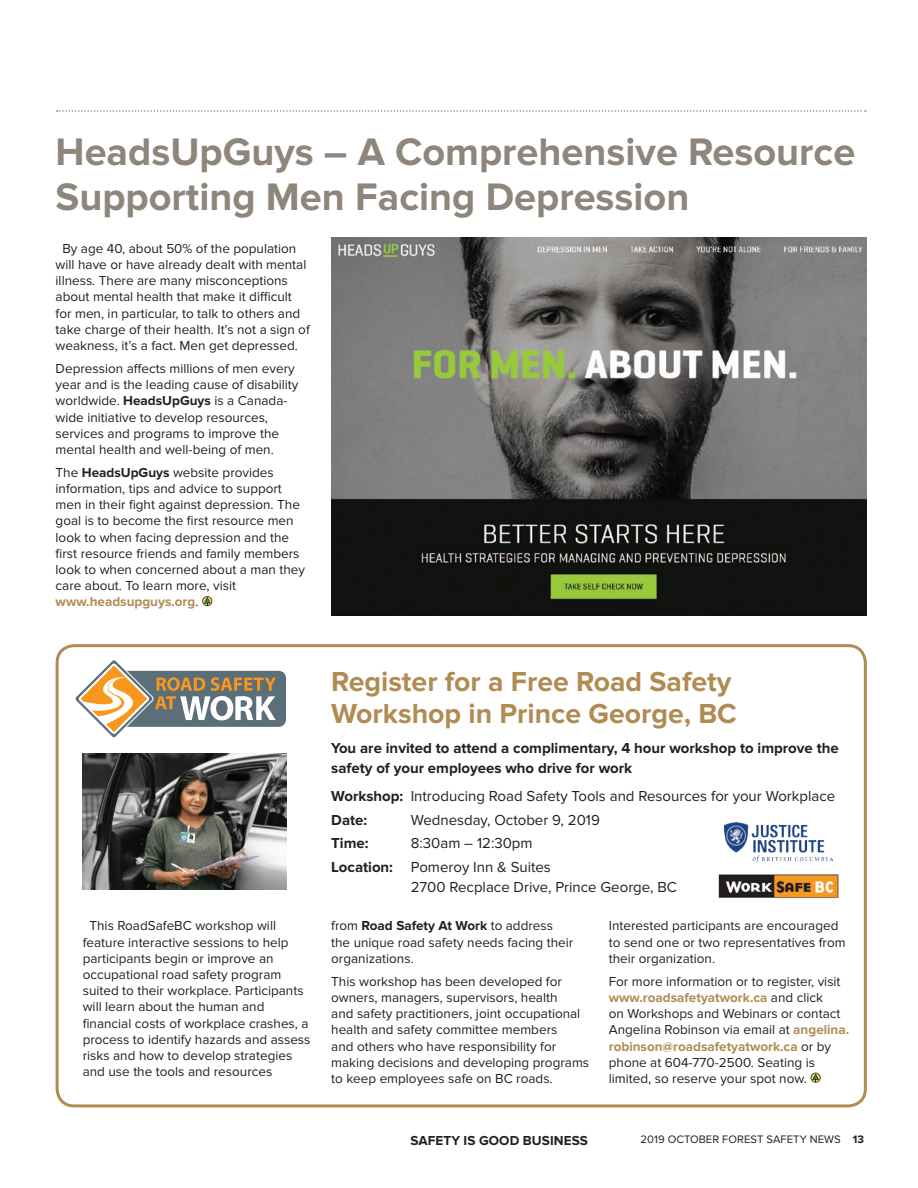
<style>
.page{position:relative;width:918px;height:1188px;background:#fff}
.page>*{position:absolute;margin:0;border:0;box-sizing:border-box;transform-origin:0 0}
.t1{font:700 39.75px/45px "Proxima Nova";color:#8e857b}
.t2{font:700 28.5px/31.5px "Proxima Nova";color:#b08c53}
.t3{font:15px/19.5px "Proxima Nova";color:#231f20}
.t4{font:700 15px/19.5px "Proxima Nova";color:#231f20}
.t5{font:13.5px/16.2px "Proxima Nova";color:#231f20}
.t6{font:700 13.5px "Proxima Nova";letter-spacing:.005em;color:#231f20}
.t7{font:11.25px "Proxima Nova";letter-spacing:.005em;color:#231f20}
.s1{font-weight:700}
.s2{font-weight:700;color:#b08c53}
</style>
<div class="page">
<svg style="left:57px;top:110px;width:809px;height:2px"></svg>
<svg style="left:202px;top:596px;width:10px;height:10px"></svg>
<img style="left:331px;top:238px;width:536px;height:378px">
<div style="left:56px;top:644px;width:811px;height:463px;border:3px solid #b08c53;border-radius:17px"></div>
<div style="left:113px;top:671px;width:173px;height:56px;background:#5b6f7b;border-radius:7px"></div>
<svg style="left:75px;top:660px;width:201px;height:78px"></svg>
<img style="left:724px;top:823px;width:109px;height:39px">
<img style="left:718px;top:874px;width:121px;height:25px">
<img style="left:83px;top:753px;width:203px;height:136px">
<svg style="left:811px;top:1073px;width:10px;height:10px"></svg>
<p class="t1" style="left:56px;top:130px;width:801px">HeadsUpGuys – A Comprehensive Resource<br>Supporting Men Facing Depression</p>
<p class="t5" style="left:56px;top:240px;width:256px;text-indent:7px">By age 40, about 50% of the population will have or have already dealt with mental illness. There are many misconceptions about mental health that make it difficult for men, in particular, to talk to others and take charge of their health. It’s not a sign of weakness, it’s a fact. Men get depressed.</p>
<p class="t5" style="left:56px;top:361px;width:244px">Depression affects millions of men every year and is the leading cause of disability worldwide. <span class="s1">HeadsUpGuys</span> is a Canada&shy;wide initiative to develop resources, services and programs to improve the mental health and well-being of men.</p>
<p class="t5" style="left:56px;top:464px;width:251px">The <span class="s1">HeadsUpGuys</span> website provides information, tips and advice to support men in their fight against depression. The goal is to become the first resource men look to when facing depression and the first resource friends and family members look to when concerned about a man they care about. To learn more, visit <span class="s2">www.headsupguys.org</span>.</p>
<p class="t2" style="left:331px;top:667px;width:407px">Register for a Free Road Safety<br>Workshop in Prince George, BC</p>
<p class="t4" style="left:331px;top:739px;width:509px">You are invited to attend a complimentary, 4 hour workshop to improve the safety of your employees who drive for work</p>
<p class="t3" style="left:331px;top:786px;width:506px"><span class="s1">Workshop:</span> Introducing Road Safety Tools and Resources for your Workplace</p>
<p class="t4" style="left:331px;top:810px;width:38px">Date:</p>
<p class="t3" style="left:411px;top:810px;width:191px">Wednesday, October 9, 2019</p>
<p class="t4" style="left:331px;top:834px;width:39px">Time:</p>
<p class="t3" style="left:411px;top:834px;width:123px">8:30am – 12:30pm</p>
<p class="t3" style="left:411px;top:858px;width:268px;text-indent:-80px"><span class="s1">Location:</span> Pomeroy Inn &amp; Suites<br>2700 Recplace Drive, Prince George, BC</p>
<p class="t5" style="left:83px;top:918px;width:229px;text-indent:7px">This RoadSafeBC workshop will feature interactive sessions to help participants begin or improve an occupational road safety program suited to their workplace. Participants will learn about the human and financial costs of workplace crashes, a process to identify hazards and assess risks and how to develop strategies and use the tools and resources</p>
<p class="t5" style="left:331px;top:918px;width:244px">from <span class="s1">Road Safety At Work</span> to address the unique road safety needs facing their organizations.</p>
<p class="t5" style="left:331px;top:973px;width:259px">This workshop has been developed for owners, managers, supervisors, health<br>and safety practitioners, joint occupational health and safety committee members<br>and others who have responsibility for making decisions and developing programs to keep employees safe on BC roads.</p>
<p class="t5" style="left:609px;top:918px;width:238px">Interested participants are encouraged to send one or two representatives from their organization.</p>
<p class="t5" style="left:609px;top:973px;width:242px">For more information or to register, visit <span class="s2">www.roadsafetyatwork.ca</span> and click<br>on Workshops and Webinars or contact Angelina Robinson via email at <span class="s2">angelina. robinson@roadsafetyatwork.ca</span> or by phone at 604-770-2500. Seating is limited, so reserve your spot now.</p>
<p class="t6" style="left:410px;top:1132px;width:179px">SAFETY IS GOOD BUSINESS</p>
<p class="t7" style="left:641px;top:1133px;width:225px">2019 OCTOBER FOREST SAFETY NEWS <span class="s1">13</span></p>
</div>
